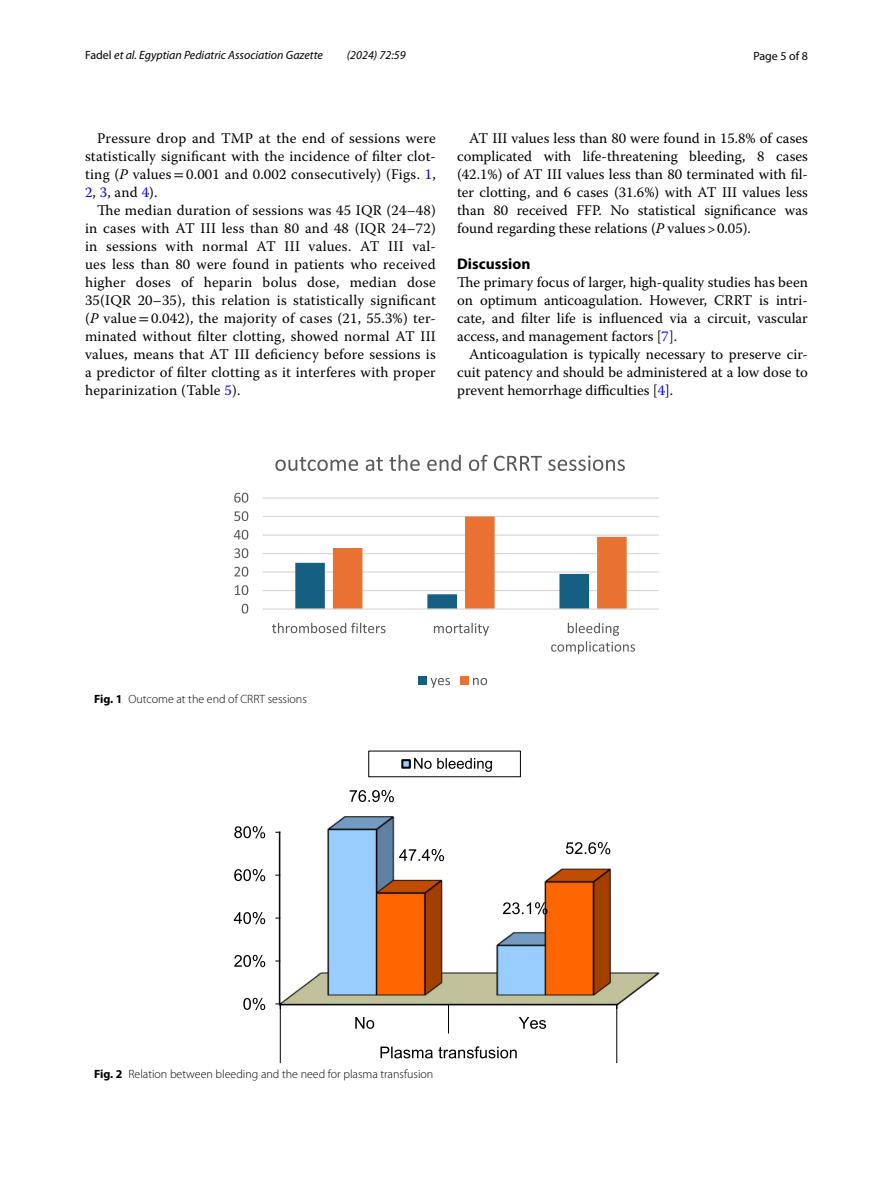
<style>
.page{position:relative;width:893px;height:1187px;background:#fff}
.page>*{position:absolute;margin:0;border:0;box-sizing:border-box;transform-origin:0 0}
.t1{font:700 15.45px "Myriad Pro";color:#000}
.t2{font:14.7px/18px "Warnock Pro";letter-spacing:.005em;color:#000;text-align:justify}
.t3{font:300 12px "Myriad Pro";color:#000}
.t4{font:italic 12px "Myriad Pro";color:#000}
.t5{font:12px "Myriad Pro";color:#000}
.s1{font-style:normal}
.s2{font-style:italic}
.s3{font-family:"STIX"}
.s4{color:#00f}
.s5{font-weight:700}
</style>
<div class="page">
<hr style="left:263px;top:590px;width:396px;height:1px;background:#d9d9d9">
<hr style="left:263px;top:571px;width:396px;height:1px;background:#d9d9d9">
<hr style="left:263px;top:553px;width:396px;height:1px;background:#d9d9d9">
<hr style="left:263px;top:534px;width:396px;height:1px;background:#d9d9d9">
<hr style="left:263px;top:516px;width:396px;height:1px;background:#d9d9d9">
<hr style="left:263px;top:497px;width:396px;height:1px;background:#d9d9d9">
<svg style="left:295px;top:516px;width:332px;height:92px"></svg>
<hr style="left:263px;top:608px;width:396px;height:1px;background:#d9d9d9">
<svg style="left:242px;top:603px;width:6px;height:10px"></svg>
<svg style="left:235px;top:585px;width:13px;height:10px"></svg>
<svg style="left:234px;top:566px;width:14px;height:10px"></svg>
<svg style="left:234px;top:548px;width:14px;height:10px"></svg>
<svg style="left:234px;top:529px;width:14px;height:10px"></svg>
<svg style="left:234px;top:511px;width:14px;height:10px"></svg>
<svg style="left:234px;top:492px;width:14px;height:10px"></svg>
<svg style="left:272px;top:622px;width:113px;height:11px"></svg>
<svg style="left:434px;top:622px;width:55px;height:13px"></svg>
<svg style="left:568px;top:622px;width:51px;height:13px"></svg>
<svg style="left:551px;top:641px;width:84px;height:13px"></svg>
<svg style="left:275px;top:454px;width:350px;height:17px"></svg>
<div style="left:418px;top:676px;width:9px;height:8px;background:#156082"></div>
<svg style="left:431px;top:678px;width:19px;height:9px"></svg>
<div style="left:460px;top:676px;width:8px;height:8px;background:#e97132"></div>
<svg style="left:473px;top:678px;width:14px;height:7px"></svg>
<img style="left:279px;top:816px;width:380px;height:189px">
<svg style="left:243px;top:997px;width:22px;height:13px"></svg>
<svg style="left:234px;top:954px;width:31px;height:13px"></svg>
<svg style="left:234px;top:912px;width:31px;height:12px"></svg>
<svg style="left:234px;top:869px;width:31px;height:12px"></svg>
<svg style="left:234px;top:826px;width:31px;height:12px"></svg>
<svg style="left:275px;top:1003px;width:5px;height:5px"></svg>
<hr style="left:280px;top:1003px;width:1px;height:30px;background:#000">
<hr style="left:448px;top:1003px;width:1px;height:30px;background:#000">
<hr style="left:616px;top:1003px;width:1px;height:30px;background:#000">
<hr style="left:280px;top:1033px;width:1px;height:30px;background:#000">
<hr style="left:616px;top:1033px;width:1px;height:30px;background:#000">
<svg style="left:355px;top:1017px;width:19px;height:11px"></svg>
<svg style="left:519px;top:1017px;width:27px;height:11px"></svg>
<svg style="left:380px;top:1046px;width:137px;height:12px"></svg>
<svg style="left:350px;top:789px;width:44px;height:13px"></svg>
<svg style="left:503px;top:902px;width:44px;height:12px"></svg>
<svg style="left:399px;top:848px;width:45px;height:13px"></svg>
<svg style="left:566px;top:842px;width:44px;height:12px"></svg>
<div style="left:402px;top:760px;width:8px;height:7px;background:#9cf"></div>
<div style="left:401px;top:759px;width:10px;height:9px;border:2px solid #000"></div>
<svg style="left:414px;top:757px;width:78px;height:14px"></svg>
<p class="t4" style="left:85px;top:48px;width:239px"><span class="s1">Fadel</span> et al. Egyptian Pediatric Association Gazette</p>
<p class="t4" style="left:347px;top:48px;width:60px">(2024) 72:59</p>
<p class="t5" style="left:753px;top:48px;width:56px">Page 5 of 8</p>
<p class="t2" style="left:85px;top:128px;width:352px;text-indent:12px">Pressure drop and TMP at the end of sessions were statistically significant with the incidence of filter clot&shy;ting (<span class="s2">P</span> values<span class="s3">=</span>0.001 and 0.002 consecutively) (Figs. <span class="s4">1</span>, <span class="s4">2</span>, <span class="s4">3</span>, and <span class="s4">4</span>).</p>
<p class="t2" style="left:85px;top:200px;width:352px;text-indent:12px">The median duration of sessions was 45 IQR (24–48) in cases with AT III less than 80 and 48 (IQR 24–72) in sessions with normal AT III values. AT III val&shy;ues less than 80 were found in patients who received higher doses of heparin bolus dose, median dose 35(IQR 20–35), this relation is statistically significant (<span class="s2">P</span> value<span class="s3">=</span>0.042), the majority of cases (21, 55.3%) ter&shy;minated without filter clotting, showed normal AT III values, means that AT III deficiency before sessions is a predictor of filter clotting as it interferes with proper heparinization (Table <span class="s4">5</span>).</p>
<p class="t2" style="left:457px;top:128px;width:352px;text-indent:12px">AT III values less than 80 were found in 15.8% of cases complicated with life-threatening bleeding, 8 cases (42.1%) of AT III values less than 80 terminated with fil&shy;ter clotting, and 6 cases (31.6%) with AT III values less than 80 received FFP. No statistical significance was found regarding these relations (<span class="s2">P</span> values&gt;0.05).</p>
<p class="t1" style="left:457px;top:253px;width:75px">Discussion</p>
<p class="t2" style="left:457px;top:272px;width:352px">The primary focus of larger, high-quality studies has been on optimum anticoagulation. However, CRRT is intri&shy;cate, and filter life is influenced via a circuit, vascular access, and management factors [<span class="s4">7</span>].</p>
<p class="t2" style="left:457px;top:344px;width:352px;text-indent:12px">Anticoagulation is typically necessary to preserve cir&shy;cuit patency and should be administered at a low dose to prevent hemorrhage difficulties [<span class="s4">4</span>].</p>
<p class="t3" style="left:94px;top:692px;width:214px"><span class="s5">Fig. 1</span> Outcome at the end of CRRT sessions</p>
<p class="t3" style="left:94px;top:1067px;width:341px"><span class="s5">Fig. 2</span> Relation between bleeding and the need for plasma transfusion</p>
</div>
